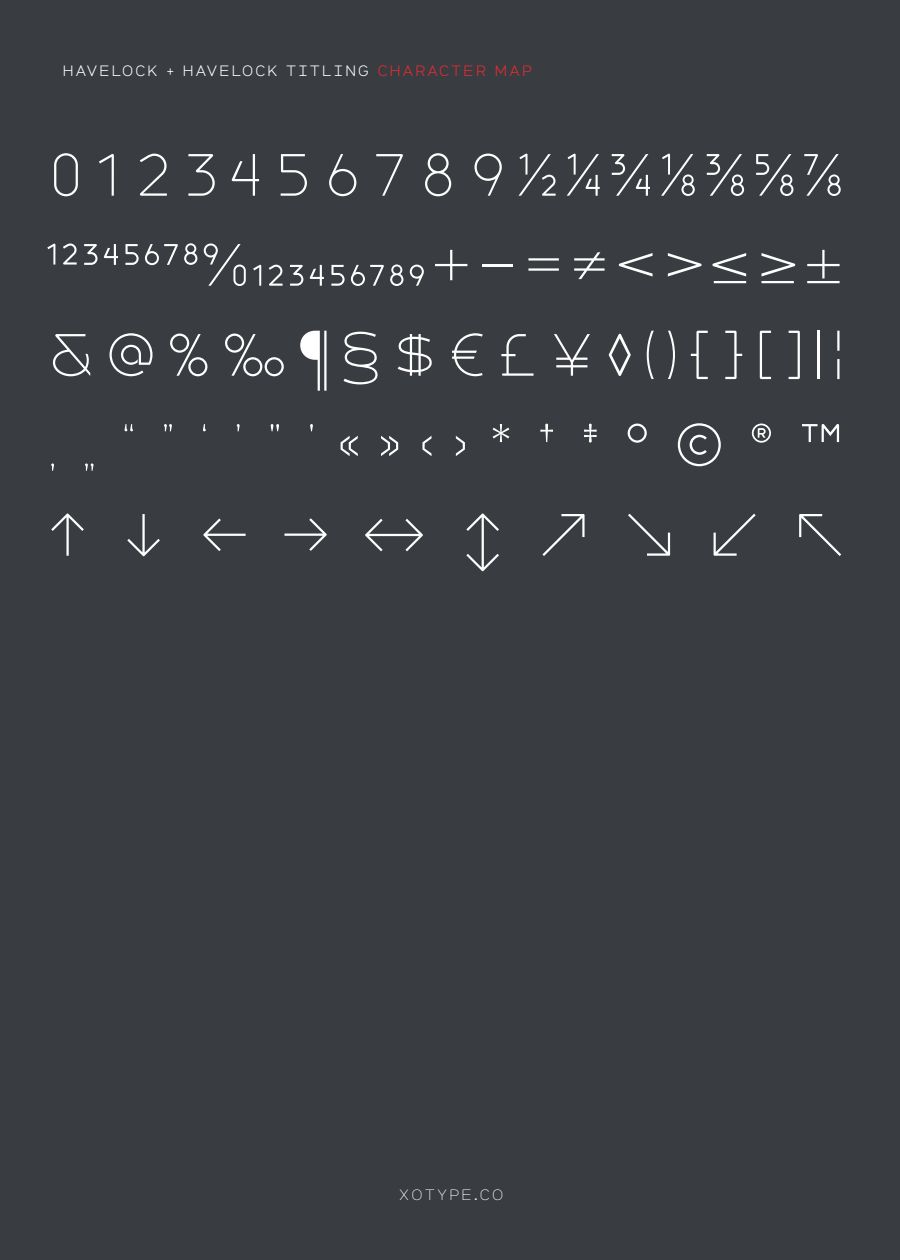
<style>
.page{position:relative;width:900px;height:1260px;background:#393c40}
.page>*{position:absolute;margin:0;border:0;box-sizing:border-box;transform-origin:0 0}
.t1{font:300 60px/90px "Havelock Titling";letter-spacing:.05em;color:#fff;text-align:justify}
.t2{font:15px "Citrine";letter-spacing:.1em;color:#fff}
.t3{font:300 15px "Citrine";letter-spacing:.1em;color:#fff}
.s1{color:#e62c33}
</style>
<div class="page">
<p class="t2" style="left:63px;top:60px;width:471px">HAVELOCK + HAVELOCK TITLING <span class="s1">CHARACTER MAP</span></p>
<p class="t1" style="left:45px;top:123px;width:804px">0123456789½¼¾⅛⅜⅝⅞ 123456789⁄0123456789+−=≠&lt;&gt;≤≥± &amp;@%‰¶§$€£¥◊(){}[]|¦ ‚„“”‘’"'«»‹›*†‡°©®™ ↑↓←→↔↕↗↘↙↖</p>
<p class="t3" style="left:399px;top:1184px;width:106px">XOTYPE.CO</p>
</div>
